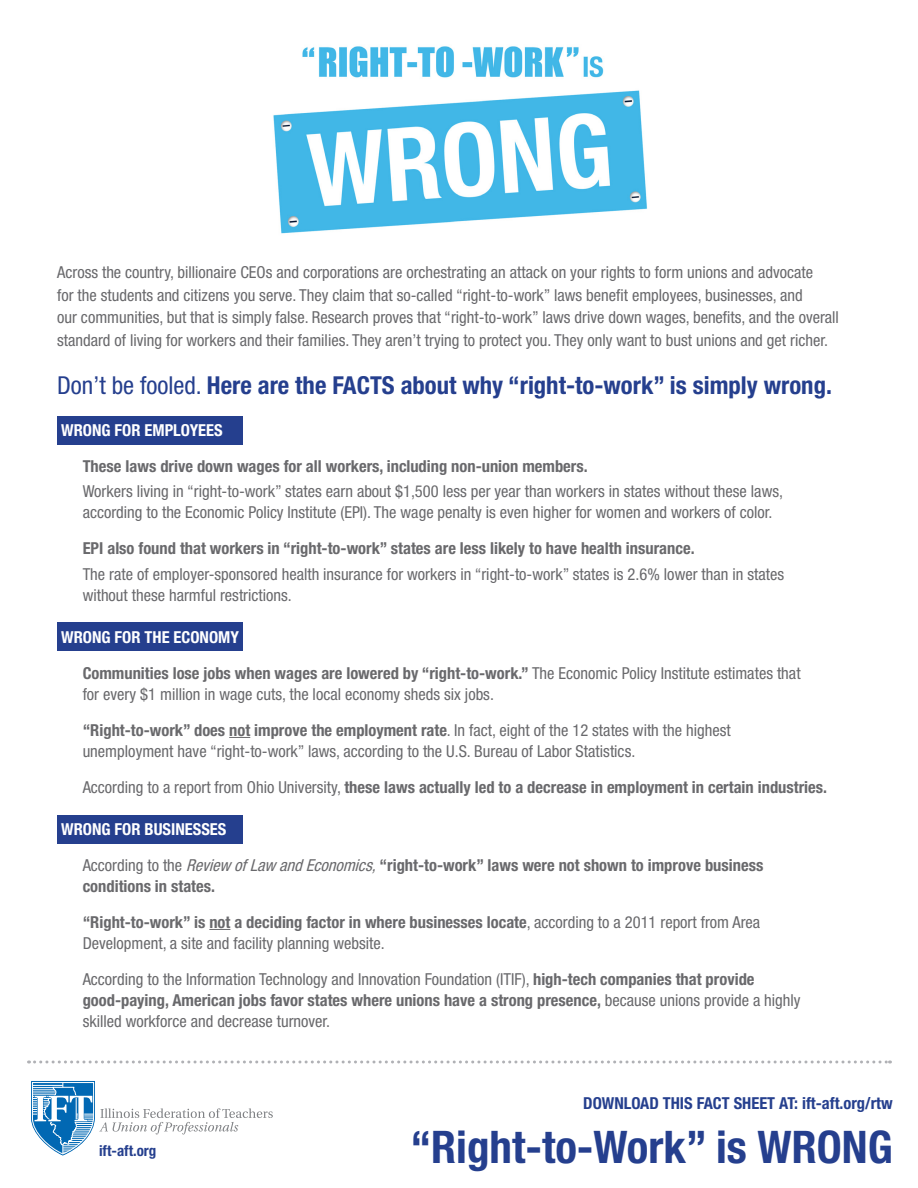
<style>
.page{position:relative;width:918px;height:1188px;background:#fff}
.page>*{position:absolute;margin:0;border:0;box-sizing:border-box;transform-origin:0 0}
.t1{font:700 condensed 45px "Helvetica Neue";color:#253f8e}
.t2{font:700 condensed 24.75px "Helvetica Neue";color:#253f8e}
.t3{font:condensed 16.5px/21px "Helvetica Neue";color:#69696c}
.t4{font:700 condensed 16.5px/21px "Helvetica Neue";color:#69696c}
.t5{font:700 condensed 16.5px "Helvetica Neue";color:#fff}
.t6{font:700 condensed 16.5px "Helvetica Neue";color:#253f8e}
.t7{font:700 condensed 15px "Helvetica Neue";color:#253f8e}
.s1{font-weight:400}
.s2{font-weight:700}
.s3{font-weight:400;font-style:italic}
</style>
<div class="page">
<div style="left:58px;top:815px;width:185px;height:29px;background:#253f8e"></div>
<div style="left:58px;top:416px;width:185px;height:29px;background:#253f8e"></div>
<div style="left:58px;top:622px;width:185px;height:29px;background:#253f8e"></div>
<svg style="left:229px;top:737px;width:21px;height:1px"></svg>
<svg style="left:209px;top:929px;width:21px;height:1px"></svg>
<svg style="left:35px;top:1060px;width:856px;height:4px"></svg>
<svg style="left:31px;top:1081px;width:242px;height:75px"></svg>
<img style="left:273px;top:46px;width:374px;height:188px">
<p class="t3" style="left:57px;top:261px;width:783px;line-height:22.5px">Across the country, billionaire CEOs and corporations are orchestrating an attack on your rights to form unions and advocate<br>for the students and citizens you serve. They claim that so-called “right-to-work” laws benefit employees, businesses, and<br>our communities, but that is simply false. Research proves that “right-to-work” laws drive down wages, benefits, and the overall standard of living for workers and their families. They aren’t trying to protect you. They only want to bust unions and get richer.</p>
<p class="t2" style="left:57px;top:370px;width:776px"><span class="s1">Don’t be fooled.</span> Here are the FACTS about why “right-to-work” is simply wrong.</p>
<p class="t5" style="left:61px;top:420px;width:163px">WRONG FOR EMPLOYEES</p>
<p class="t4" style="left:83px;top:455px;width:507px">These laws drive down wages for all workers, including non-union members.</p>
<p class="t3" style="left:83px;top:481px;width:702px">Workers living in “right-to-work” states earn about $1,500 less per year than workers in states without these laws, according to the Economic Policy Institute (EPI). The wage penalty is even higher for women and workers of color.</p>
<p class="t4" style="left:83px;top:538px;width:613px">EPI also found that workers in “right-to-work” states are less likely to have health insurance.</p>
<p class="t3" style="left:83px;top:563px;width:703px">The rate of employer-sponsored health insurance for workers in “right-to-work” states is 2.6% lower than in states without these harmful restrictions.</p>
<p class="t5" style="left:61px;top:627px;width:179px">WRONG FOR THE ECONOMY</p>
<p class="t3" style="left:83px;top:662px;width:720px"><span class="s2">Communities lose jobs when wages are lowered by “right-to-work.”</span> The Economic Policy Institute estimates that for every $1 million in wage cuts, the local economy sheds six jobs.</p>
<p class="t3" style="left:83px;top:719px;width:650px"><span class="s2">“Right-to-work” does not improve the employment rate</span>. In fact, eight of the 12 states with the highest unemployment have “right-to-work” laws, according to the U.S. Bureau of Labor Statistics.</p>
<p class="t4" style="left:83px;top:776px;width:746px"><span class="s1">According to a report from Ohio University,</span> these laws actually led to a decrease in employment in certain industries.</p>
<p class="t5" style="left:61px;top:819px;width:167px">WRONG FOR BUSINESSES</p>
<p class="t4" style="left:83px;top:854px;width:682px"><span class="s1">According to the</span> <span class="s3">Review ofLaw andEconomics,</span>“right-to-work” laws were not shown to improve business conditions in states.</p>
<p class="t4" style="left:83px;top:911px;width:679px">“Right-to-work” is not a deciding factor in where businesses locate<span class="s1">, according to a 2011 report from Area</span></p>
<p class="t3" style="left:83px;top:932px;width:303px">Development, a site and facility planning website.</p>
<p class="t3" style="left:83px;top:968px;width:719px">According to the Information Technology and Innovation Foundation (ITIF), <span class="s2">high-tech companies that provide good-paying, American jobs favor states where unions have a strong presence,</span> because unions provide a highly skilled workforce and decrease turnover.</p>
<p class="t7" style="left:99px;top:1142px;width:59px">ift-aft.org</p>
<p class="t6" style="left:583px;top:1093px;width:311px">DOWNLOAD THIS FACT SHEET AT: ift-aft.org/rtw</p>
<p class="t1" style="left:410px;top:1120px;width:484px">“Right-to-Work” is WRONG</p>
</div>
